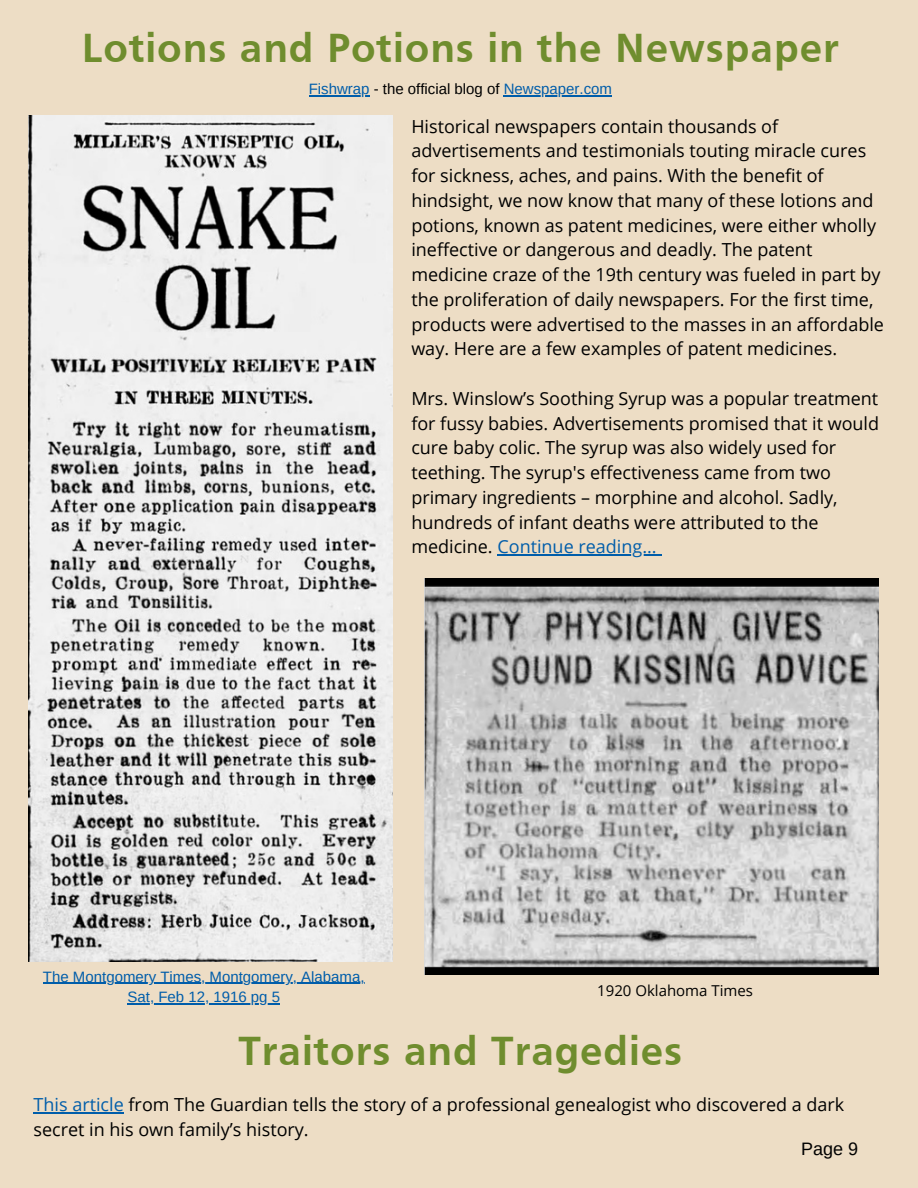
<style>
.page{position:relative;width:918px;height:1188px;background:#edddc5}
.page>*{position:absolute;margin:0;border:0;box-sizing:border-box;transform-origin:0 0}
.t1{font:700 42px "Frutiger";letter-spacing:.02em;color:#6f8d2e}
.t2{font:18px/24.8px "Open Sans";color:#000}
.t3{font:18px "Arimo";color:#000}
.t4{font:15px/20.2px "Arimo";color:#005daa;text-align:center}
.t5{font:15px "Open Sans";color:#000}
.s1{color:#000}
.s2{color:#005daa}
</style>
<div class="page">
<img style="left:28px;top:115px;width:365px;height:846px">
<img style="left:424px;top:578px;width:455px;height:396px">
<hr style="left:497px;top:555px;width:160px;height:1px;background:#005daa">
<hr style="left:309px;top:95px;width:61px;height:2px;background:#005daa">
<hr style="left:504px;top:95px;width:108px;height:2px;background:#005daa">
<hr style="left:43px;top:983px;width:322px;height:1px;background:#005daa">
<hr style="left:128px;top:1003px;width:152px;height:1px;background:#005daa">
<hr style="left:34px;top:1112px;width:90px;height:1px;background:#005daa">
<p class="t1" style="left:82px;top:32px;width:758px">Lotions and Potions in the Newspaper</p>
<p class="t4" style="left:309px;top:79px;width:305px">Fishwrap <span class="s1">- the official blog of</span> Newspaper.com</p>
<p class="t2" style="left:411px;top:113px;width:474px">Historical newspapers contain thousands of advertisements and testimonials touting miracle cures for sickness, aches, and pains. With the benefit of hindsight, we now know that many of these lotions and potions, known as patent medicines, were either wholly ineffective or dangerous and deadly. The patent medicine craze of the 19th century was fueled in part by the proliferation of daily newspapers. For the first time, products were advertised to the masses in an affordable way. Here are a few examples of patent medicines.</p>
<p class="t2" style="left:411px;top:386px;width:469px">Mrs. Winslow’s Soothing Syrup was a popular treatment for fussy babies. Advertisements promised that it would cure baby colic. The syrup was also widely used for teething. The syrup's effectiveness came from two primary ingredients – morphine and alcohol. Sadly, hundreds of infant deaths were attributed to the medicine. <span class="s2">Continue reading...</span></p>
<p class="t4" style="left:43px;top:966px;width:323px">The Montgomery Times, Montgomery, Alabama,<br>Sat, Feb 12, 1916 pg 5</p>
<p class="t5" style="left:597px;top:980px;width:157px">1920 Oklahoma Times</p>
<p class="t1" style="left:238px;top:1035px;width:445px">Traitors and Tragedies</p>
<p class="t2" style="left:34px;top:1092px;width:812px"><span class="s2">This article</span> from The Guardian tells the story of a professional genealogist who discovered a dark secret in his own family’s history.</p>
<p class="t3" style="left:801px;top:1139px;width:59px">Page 9</p>
</div>
